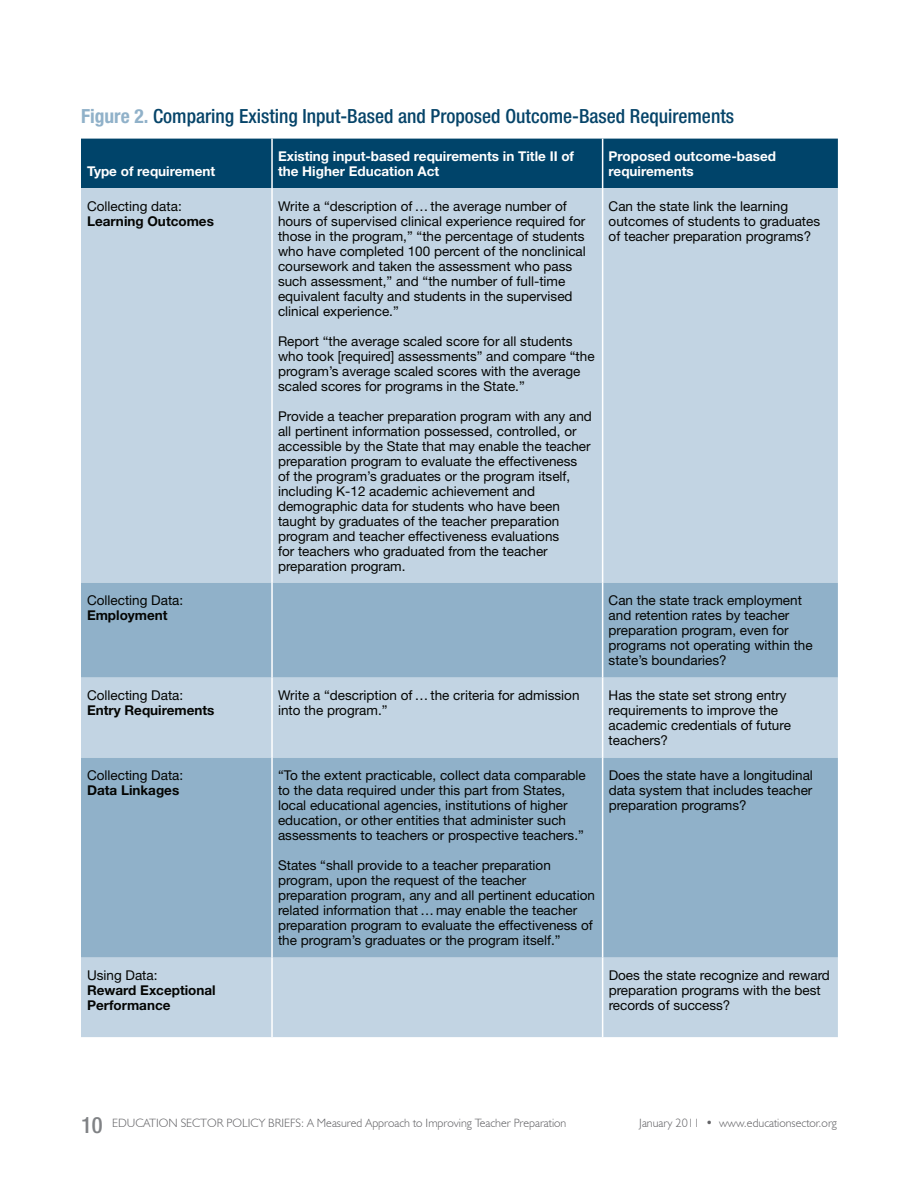
<style>
.page{position:relative;width:918px;height:1188px;background:#fff}
.page>*{position:absolute;margin:0;border:0;box-sizing:border-box;transform-origin:0 0}
.t1{font:500 condensed 19.5px "Helvetica Neue";color:#064469}
.t2{font:13.5px/15px "Helvetica Neue";color:#040503}
.t3{font:700 13.5px/15px "Helvetica Neue";color:#fff}
.t4{font:700 13.5px/15px "Helvetica Neue LT Std";color:#040503}
.t5{font:300 12px "Humanist 521 BT";color:#636366}
.s1{font-weight:700;color:#90b1c9}
.s2{font-family:"Helvetica Neue";font-weight:500;font-stretch:condensed;font-size:22.5px;color:#808285}
</style>
<div class="page">
<div style="left:81px;top:139px;width:757px;height:49px;background:#00446a"></div>
<div style="left:81px;top:188px;width:757px;height:849px;background:#c2d4e3"></div>
<svg style="left:81px;top:583px;width:757px;height:374px;background:#9ab8ce"></svg>
<hr style="left:271px;top:139px;width:2px;height:49px;background:#fff">
<hr style="left:602px;top:139px;width:1px;height:49px;background:#fff">
<hr style="left:271px;top:188px;width:2px;height:395px;background:#fff">
<hr style="left:602px;top:188px;width:1px;height:395px;background:#fff">
<hr style="left:271px;top:583px;width:2px;height:94px;background:#fff">
<hr style="left:602px;top:583px;width:1px;height:94px;background:#fff">
<hr style="left:271px;top:677px;width:2px;height:81px;background:#fff">
<hr style="left:602px;top:677px;width:1px;height:81px;background:#fff">
<hr style="left:271px;top:758px;width:2px;height:199px;background:#fff">
<hr style="left:602px;top:758px;width:1px;height:199px;background:#fff">
<hr style="left:271px;top:957px;width:2px;height:80px;background:#fff">
<hr style="left:602px;top:957px;width:1px;height:80px;background:#fff">
<h1 class="t1" style="left:81px;top:105px;width:655px"><span class="s1">Figure 2.</span> Comparing Existing Input-Based and Proposed Outcome-Based Requirements</h1>
<p class="t3" style="left:87px;top:164px;width:130px">Type of requirement</p>
<p class="t3" style="left:278px;top:149px;width:298px">Existing input-based requirements in Title II of the Higher Education Act</p>
<p class="t3" style="left:609px;top:149px;width:169px">Proposed outcome-based requirements</p>
<p class="t2" style="left:87px;top:198px;width:96px">Collecting data:</p>
<p class="t4" style="left:87px;top:213px;width:128px">Learning Outcomes</p>
<p class="t2" style="left:278px;top:198px;width:309px">Write a “description of … the average number of hours of supervised clinical experience required for those in the program,” “the percentage of students who have completed 100 percent of the nonclinical coursework and taken the assessment who pass such assessment,” and “the number of full-time equivalent faculty and students in the supervised clinical experience.”</p>
<p class="t2" style="left:278px;top:333px;width:318px">Report “the average scaled score for all students who took [required] assessments” and compare “the program’s average scaled scores with the average scaled scores for programs in the State.”</p>
<p class="t2" style="left:278px;top:408px;width:315px">Provide a teacher preparation program with any and all pertinent information possessed, controlled, or accessible by the State that may enable the teacher preparation program to evaluate the effectiveness of the program’s graduates or the program itself, including K-12 academic achievement and demographic data for students who have been taught by graduates of the teacher preparation program and teacher effectiveness evaluations<br>for teachers who graduated from the teacher preparation program.</p>
<p class="t2" style="left:609px;top:198px;width:213px">Can the state link the learning outcomes of students to graduates of teacher preparation programs?</p>
<p class="t2" style="left:87px;top:593px;width:98px">Collecting Data:</p>
<p class="t4" style="left:87px;top:608px;width:82px">Employment</p>
<p class="t2" style="left:609px;top:593px;width:206px">Can the state track employment and retention rates by teacher preparation program, even for programs not operating within the state’s boundaries?</p>
<p class="t2" style="left:87px;top:688px;width:98px">Collecting Data:</p>
<p class="t4" style="left:87px;top:702px;width:129px">Entry Requirements</p>
<p class="t2" style="left:278px;top:688px;width:303px">Write a “description of … the criteria for admission into the program.”</p>
<p class="t2" style="left:609px;top:688px;width:184px">Has the state set strong entry requirements to improve the academic credentials of future teachers?</p>
<p class="t2" style="left:87px;top:768px;width:98px">Collecting Data:</p>
<p class="t4" style="left:87px;top:783px;width:94px">Data Linkages</p>
<p class="t2" style="left:278px;top:768px;width:309px">“To the extent practicable, collect data comparable to the data required under this part from States, local educational agencies, institutions of higher education, or other entities that administer such assessments to teachers or prospective teachers.”</p>
<p class="t2" style="left:278px;top:858px;width:319px">States “shall provide to a teacher preparation program, upon the request of the teacher preparation program, any and all pertinent education related information that … may enable the teacher preparation program to evaluate the effectiveness of the program’s graduates or the program itself.”</p>
<p class="t2" style="left:609px;top:768px;width:206px;text-align:justify">Does the state have a longitudinal data system that includes teacher preparation programs?</p>
<p class="t2" style="left:87px;top:968px;width:72px">Using Data:</p>
<p class="t4" style="left:87px;top:982px;width:130px">Reward Exceptional<br>Performance</p>
<p class="t2" style="left:609px;top:968px;width:223px">Does the state recognize and reward preparation programs with the best records of success?</p>
<p class="t5" style="left:81px;top:1116px;width:487px"><span class="s2">10</span> EDUCATION SECTOR POLICY BRIEFS: A Measured Approach to Improving Teacher Preparation</p>
<p class="t5" style="left:639px;top:1116px;width:199px">January 2011 • www.educationsector.org</p>
</div>
